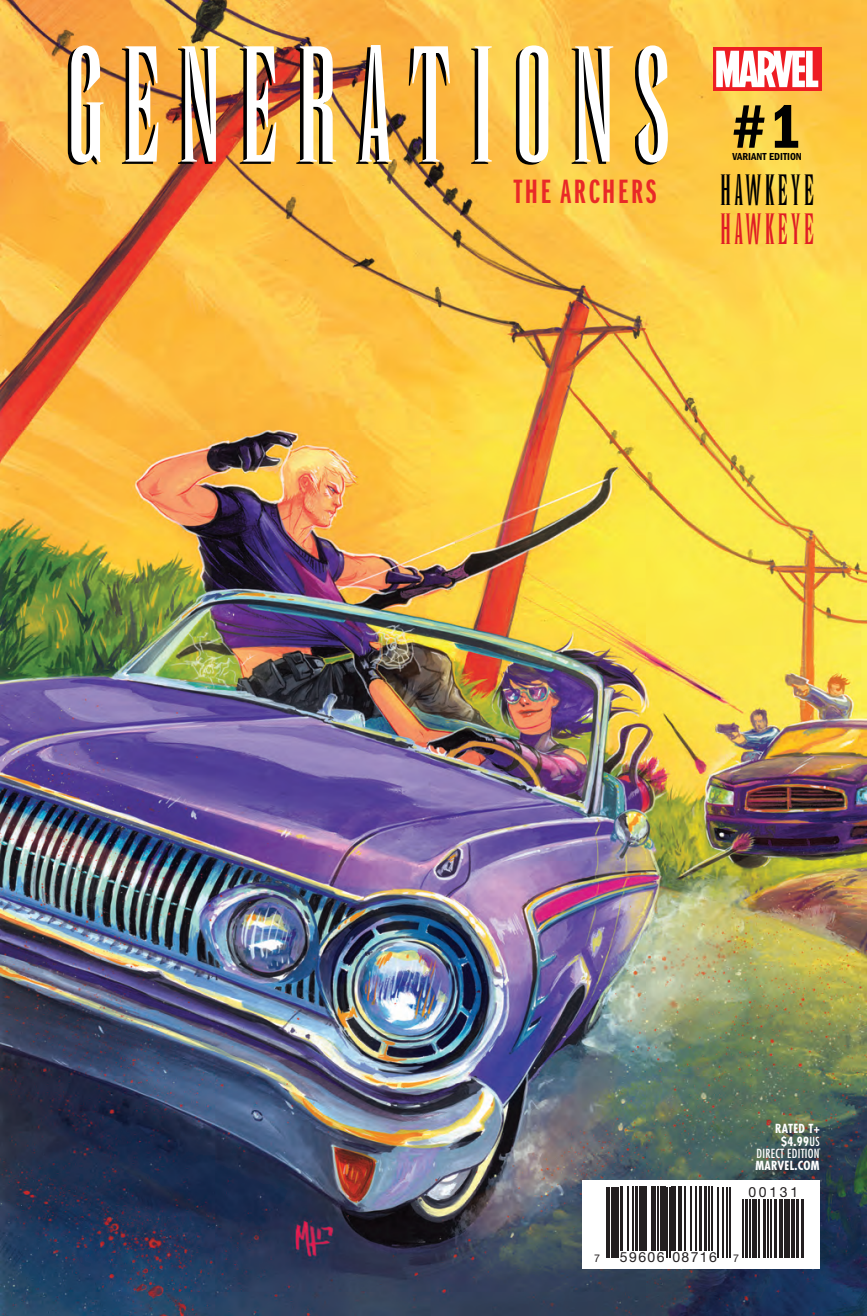
<style>
.page{position:relative;width:867px;height:1316px;background:#fff}
.page>*{position:absolute;margin:0;border:0;box-sizing:border-box;transform-origin:0 0}
.t1{font:63.52px "ITC Franklin Gothic Std Dm Cd";color:#000001}
.t2{font:condensed 38.5px "Runic MT Std";letter-spacing:.08em;color:#000001}
.t3{font:condensed 38.5px "Runic MT Std";letter-spacing:.08em;color:#e01e25}
.t4{font:35px "ITC Franklin Gothic Std Dm X Cp";letter-spacing:.08em;color:#e92927}
.t5{font:14px "Helvetica Neue";letter-spacing:.1em;color:#231f20}
.t6{font:condensed 12.25px/12.2px "Futura Std";letter-spacing:.025em;color:#fff;text-align:right}
.t7{font:700 condensed 12.25px "Futura Std";letter-spacing:.025em;color:#fff}
.t8{font:10.67px "Helvetica Neue";color:#231f20}
.t9{font:10.5px "ITC Franklin Gothic Std Dm Cd";color:#000001}
.s1{font-weight:700}
.s2{font-size:10.67px}
</style>
<div class="page">
<img style="left:0;top:0;width:866px;height:1315px">
<svg style="left:712px;top:47px;width:109px;height:44px"></svg>
<svg style="left:716px;top:51px;width:102px;height:36px"></svg>
<svg style="left:582px;top:1179px;width:237px;height:89px"></svg>
<hr style="left:606px;top:1186px;width:1px;height:71px;background:#231f20">
<hr style="left:608px;top:1186px;width:2px;height:71px;background:#231f20">
<hr style="left:611px;top:1186px;width:4px;height:71px;background:#231f20">
<hr style="left:616px;top:1186px;width:3px;height:71px;background:#231f20">
<hr style="left:620px;top:1186px;width:3px;height:64px;background:#231f20">
<hr style="left:626px;top:1186px;width:2px;height:64px;background:#231f20">
<hr style="left:632px;top:1186px;width:1px;height:64px;background:#231f20">
<hr style="left:634px;top:1186px;width:3px;height:64px;background:#231f20">
<hr style="left:638px;top:1186px;width:2px;height:64px;background:#231f20">
<div style="left:641px;top:1186px;width:5px;height:64px;background:#231f20"></div>
<hr style="left:650px;top:1186px;width:3px;height:64px;background:#231f20">
<hr style="left:654px;top:1186px;width:2px;height:64px;background:#231f20">
<hr style="left:657px;top:1186px;width:1px;height:64px;background:#231f20">
<div style="left:659px;top:1186px;width:6px;height:64px;background:#231f20"></div>
<hr style="left:666px;top:1186px;width:1px;height:71px;background:#231f20">
<hr style="left:668px;top:1186px;width:2px;height:71px;background:#231f20">
<hr style="left:671px;top:1186px;width:4px;height:64px;background:#231f20">
<hr style="left:678px;top:1186px;width:1px;height:64px;background:#231f20">
<hr style="left:680px;top:1186px;width:2px;height:64px;background:#231f20">
<hr style="left:684px;top:1186px;width:2px;height:64px;background:#231f20">
<hr style="left:689px;top:1186px;width:2px;height:64px;background:#231f20">
<hr style="left:695px;top:1186px;width:1px;height:64px;background:#231f20">
<hr style="left:699px;top:1186px;width:2px;height:64px;background:#231f20">
<hr style="left:704px;top:1186px;width:3px;height:64px;background:#231f20">
<hr style="left:708px;top:1186px;width:1px;height:64px;background:#231f20">
<hr style="left:710px;top:1186px;width:2px;height:64px;background:#231f20">
<hr style="left:717px;top:1186px;width:1px;height:71px;background:#231f20">
<hr style="left:722px;top:1186px;width:2px;height:71px;background:#231f20">
<hr style="left:726px;top:1186px;width:2px;height:71px;background:#231f20">
<hr style="left:729px;top:1186px;width:1px;height:71px;background:#231f20">
<hr style="left:742px;top:1198px;width:1px;height:59px;background:#231f20">
<hr style="left:744px;top:1198px;width:3px;height:59px;background:#231f20">
<hr style="left:748px;top:1198px;width:2px;height:59px;background:#231f20">
<hr style="left:752px;top:1198px;width:4px;height:59px;background:#231f20">
<hr style="left:757px;top:1198px;width:2px;height:59px;background:#231f20">
<hr style="left:763px;top:1198px;width:3px;height:59px;background:#231f20">
<hr style="left:767px;top:1198px;width:1px;height:59px;background:#231f20">
<hr style="left:769px;top:1198px;width:2px;height:59px;background:#231f20">
<hr style="left:773px;top:1198px;width:3px;height:59px;background:#231f20">
<hr style="left:779px;top:1198px;width:1px;height:59px;background:#231f20">
<hr style="left:781px;top:1198px;width:2px;height:59px;background:#231f20">
<div style="left:784px;top:1198px;width:5px;height:59px;background:#231f20"></div>
<hr style="left:790px;top:1198px;width:2px;height:59px;background:#231f20">
<hr style="left:793px;top:1198px;width:1px;height:59px;background:#231f20">
<hr style="left:795px;top:1198px;width:3px;height:59px;background:#231f20">
<hr style="left:801px;top:1198px;width:3px;height:59px;background:#231f20">
<svg style="left:68px;top:45px;width:35px;height:120px"></svg>
<svg style="left:122px;top:46px;width:36px;height:118px"></svg>
<svg style="left:178px;top:46px;width:41px;height:118px"></svg>
<img style="left:240px;top:46px;width:36px;height:118px">
<svg style="left:296px;top:46px;width:40px;height:118px"></svg>
<svg style="left:356px;top:45px;width:35px;height:119px"></svg>
<svg style="left:408px;top:46px;width:42px;height:118px"></svg>
<svg style="left:471px;top:46px;width:20px;height:118px"></svg>
<svg style="left:515px;top:45px;width:33px;height:120px"></svg>
<svg style="left:571px;top:46px;width:42px;height:118px"></svg>
<svg style="left:634px;top:45px;width:33px;height:120px"></svg>
<h3 class="t4" style="left:514px;top:172px;width:144px">THE ARCHERS</h3>
<h1 class="t1" style="left:732px;top:90px;width:70px">#1</h1>
<h2 class="t2" style="left:720px;top:167px;width:95px">HAWKEYE</h2>
<h2 class="t3" style="left:720px;top:206px;width:95px">HAWKEYE</h2>
<p class="t9" style="left:732px;top:151px;width:71px">VARIANT EDITION</p>
<p class="t6" style="left:756px;top:1122px;width:65px"><span class="s1">RATED T+ $4.99</span>US<br>DIRECT EDITION</p>
<p class="t7" style="left:755px;top:1157px;width:66px">MARVEL.COM</p>
<p class="t5" style="left:748px;top:1181px;width:51px">00131</p>
<p class="t8" style="left:594px;top:1250px;width:7px">7</p>
<p class="t5" style="left:619px;top:1246px;width:120px">59606 08716 <span class="s2">7</span></p>
</div>
